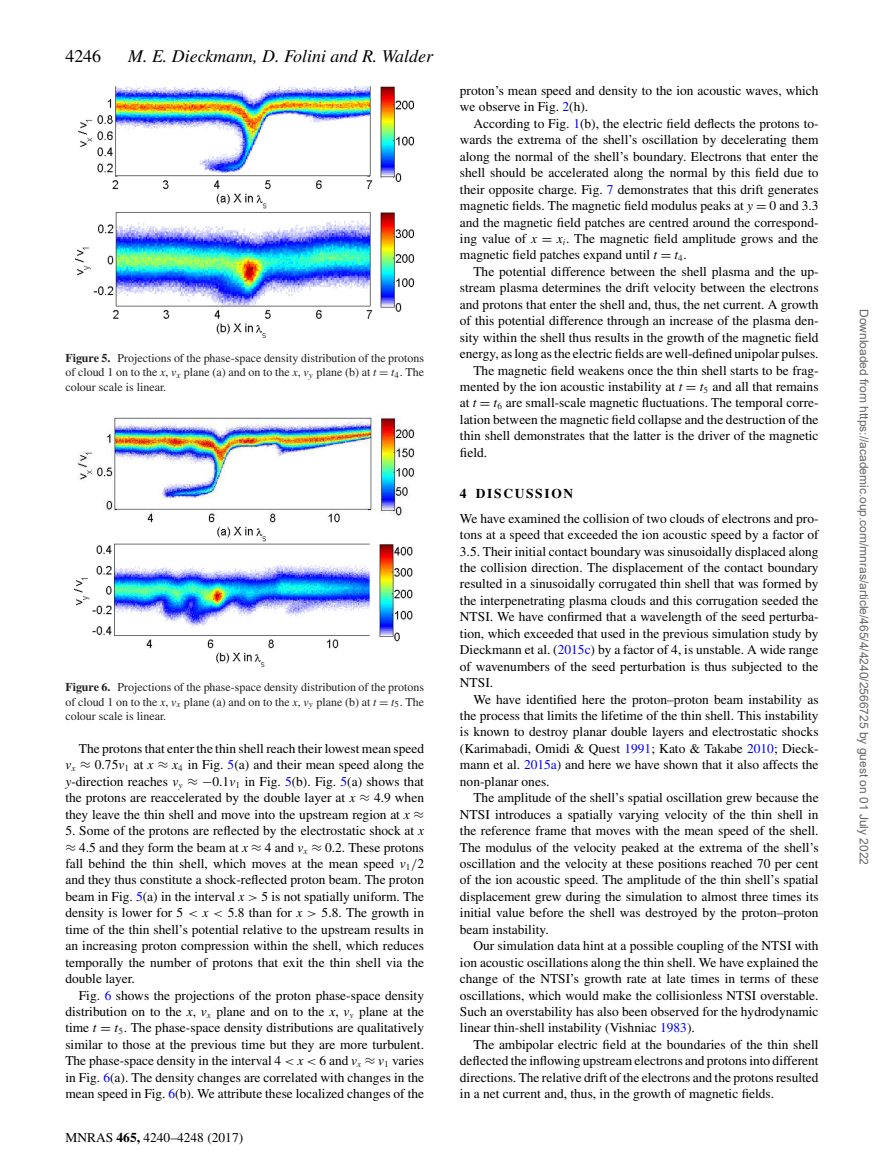
<style>
.page{position:relative;width:893px;height:1174px;background:#fff}
.page>*{position:absolute;margin:0;border:0;box-sizing:border-box;transform-origin:0 0}
.t1{font:italic 18px "Times";color:#000}
.t2{font:18px "Times";color:#000}
.t3{font:13.5px/16.5px "Times";color:#000;text-align:justify}
.t4{font:700 13.5px "Times";letter-spacing:.125em;color:#000}
.t5{font:12px/15px "Times";color:#231f20;text-align:justify}
.t6{font:12px "Arial";color:#666}
.s1{font-weight:700}
.s2{font-style:italic}
.s3{font-family:"MTSY"}
.s4{color:#00f}
.s5{font-family:"MTMI"}
</style>
<div class="page">
<img style="left:75px;top:86px;width:339px;height:251px">
<img style="left:74px;top:417px;width:341px;height:249px">
<h1 class="t2" style="left:65px;top:49px;width:37px">4246</h1>
<h1 class="t1" style="left:128px;top:49px;width:306px">M. E. Dieckmann, D. Folini and R. Walder</h1>
<p class="t5" style="left:65px;top:351px;width:360px"><span class="s1">Figure 5.</span> Projections of the phase-space density distribution of the protons of cloud 1 on to the <span class="s2">x</span>, <span class="s2">v</span><sub>x</sub> plane (a) and on to the <span class="s2">x</span>, <span class="s2">v</span><sub>y</sub> plane (b) at <span class="s2">t</span> <span class="s3">=</span> <span class="s2">t</span><sub>4</sub>. The colour scale is linear.</p>
<p class="t5" style="left:65px;top:680px;width:360px"><span class="s1">Figure 6.</span> Projections of the phase-space density distribution of the protons of cloud 1 on to the <span class="s2">x</span>, <span class="s2">v</span><sub>x</sub> plane (a) and on to the <span class="s2">x</span>, <span class="s2">v</span><sub>y</sub> plane (b) at <span class="s2">t</span> <span class="s3">=</span> <span class="s2">t</span><sub>5</sub>. The colour scale is linear.</p>
<p class="t3" style="left:65px;top:741px;width:360px;text-indent:13px">The protons that enter the thin shell reach their lowest mean speed <span class="s2">v</span><sub>x</sub> <span class="s3">≈</span> 0.75<span class="s2">v</span><sub>1</sub> at <span class="s2">x</span> <span class="s3">≈</span> <span class="s2">x</span><sub>4</sub> in Fig. <span class="s4">5</span>(a) and their mean speed along the <span class="s2">y</span>-direction reaches <span class="s2">v</span><sub>y</sub> <span class="s3">≈ −</span>0.1<span class="s2">v</span><sub>1</sub> in Fig. <span class="s4">5</span>(b). Fig. <span class="s4">5</span>(a) shows that the protons are reaccelerated by the double layer at <span class="s2">x</span> <span class="s3">≈</span> 4.9 when they leave the thin shell and move into the upstream region at <span class="s2">x</span> <span class="s3">≈</span></p>
<p class="t3" style="left:65px;top:823px;width:360px">5. Some of the protons are reflected by the electrostatic shock at <span class="s2">x </span><span class="s3">≈</span> 4.5 and they form the beam at <span class="s2">x</span> <span class="s3">≈</span> 4 and <span class="s2">v</span><sub>x</sub> <span class="s3">≈</span> 0.2. These protons fall behind the thin shell, which moves at the mean speed <span class="s2">v</span><sub>1</sub><span class="s5">/</span>2 and they thus constitute a shock-reflected proton beam. The proton beam in Fig. <span class="s4">5</span>(a) in the interval <span class="s2">x</span> <span class="s5">&gt;</span> 5 is not spatially uniform. The density is lower for 5 <span class="s5">&lt;</span> <span class="s2">x</span> <span class="s5">&lt;</span> 5.8 than for <span class="s2">x</span> <span class="s5">&gt;</span> 5.8. The growth in time of the thin shell’s potential relative to the upstream results in an increasing proton compression within the shell, which reduces temporally the number of protons that exit the thin shell via the double layer.</p>
<p class="t3" style="left:65px;top:988px;width:360px;text-indent:13px">Fig. <span class="s4">6</span> shows the projections of the proton phase-space density distribution on to the <span class="s2">x</span>, <span class="s2">v</span><sub>x</sub> plane and on to the <span class="s2">x</span>, <span class="s2">v</span><sub>y</sub> plane at the time <span class="s2">t</span> <span class="s3">=</span> <span class="s2">t</span><sub>5</sub>. The phase-space density distributions are qualitatively similar to those at the previous time but they are more turbulent.<br>The phase-space density in the interval 4 <span class="s5">&lt;</span> <span class="s2">x</span> <span class="s5">&lt;</span> 6 and <span class="s2">v</span><sub>x</sub> <span class="s3">≈</span> <span class="s2">v</span><sub>1</sub> varies in Fig. <span class="s4">6</span>(a). The density changes are correlated with changes in the mean speed in Fig. <span class="s4">6</span>(b). We attribute these localized changes of the</p>
<p class="t3" style="left:65px;top:1130px;width:179px">MNRAS <span class="s1">465,</span> 4240–4248 (2017)</p>
<p class="t3" style="left:460px;top:83px;width:360px">proton’s mean speed and density to the ion acoustic waves, which we observe in Fig. <span class="s4">2</span>(h).</p>
<p class="t3" style="left:460px;top:116px;width:360px;text-indent:13px">According to Fig. <span class="s4">1</span>(b), the electric field deflects the protons to&shy;wards the extrema of the shell’s oscillation by decelerating them along the normal of the shell’s boundary. Electrons that enter the shell should be accelerated along the normal by this field due to their opposite charge. Fig. <span class="s4">7</span> demonstrates that this drift generates magnetic fields. The magnetic field modulus peaks at <span class="s2">y</span> <span class="s3">=</span> 0 and 3.3 and the magnetic field patches are centred around the correspond&shy;ing value of <span class="s2">x</span> <span class="s3">=</span> <span class="s2">x</span><sub>i</sub>. The magnetic field amplitude grows and the magnetic field patches expand until <span class="s2">t</span> <span class="s3">=</span> <span class="s2">t</span><sub>4</sub>.</p>
<p class="t3" style="left:473px;top:264px;width:347px">The potential difference between the shell plasma and the up-</p>
<p class="t3" style="left:460px;top:281px;width:360px">stream plasma determines the drift velocity between the electrons</p>
<p class="t3" style="left:460px;top:297px;width:360px">and protons that enter the shell and, thus, the net current. A growth</p>
<p class="t3" style="left:460px;top:314px;width:360px">of this potential difference through an increase of the plasma den-</p>
<p class="t3" style="left:460px;top:330px;width:360px">sity within the shell thus results in the growth of the magnetic field</p>
<p class="t3" style="left:460px;top:346px;width:360px">energy, as long as the electric fields are well-defined unipolar pulses.</p>
<p class="t3" style="left:473px;top:363px;width:347px">The magnetic field weakens once the thin shell starts to be frag-</p>
<p class="t3" style="left:460px;top:379px;width:360px">mented by the ion acoustic instability at <span class="s2">t</span> <span class="s3">=</span> <span class="s2">t</span><sub>5</sub> and all that remains</p>
<p class="t3" style="left:460px;top:396px;width:360px">at <span class="s2">t</span> <span class="s3">=</span> <span class="s2">t</span><sub>6</sub> are small-scale magnetic fluctuations. The temporal corre-</p>
<p class="t3" style="left:460px;top:412px;width:360px">lation between the magnetic field collapse and the destruction of the</p>
<p class="t3" style="left:460px;top:429px;width:360px">thin shell demonstrates that the latter is the driver of the magnetic</p>
<p class="t3" style="left:460px;top:445px;width:29px">field.</p>
<p class="t4" style="left:460px;top:488px;width:115px">4 DISCUSSION</p>
<p class="t3" style="left:460px;top:511px;width:360px">We have examined the collision of two clouds of electrons and pro&shy;tons at a speed that exceeded the ion acoustic speed by a factor of 3.5. Their initial contact boundary was sinusoidally displaced along the collision direction. The displacement of the contact boundary resulted in a sinusoidally corrugated thin shell that was formed by the interpenetrating plasma clouds and this corrugation seeded the NTSI. We have confirmed that a wavelength of the seed perturba&shy;tion, which exceeded that used in the previous simulation study by Dieckmann et al. (<span class="s4">2015c</span>) by a factor of 4, is unstable. A wide range of wavenumbers of the seed perturbation is thus subjected to the NTSI.</p>
<p class="t3" style="left:460px;top:692px;width:360px;text-indent:13px">We have identified here the proton–proton beam instability as the process that limits the lifetime of the thin shell. This instability is known to destroy planar double layers and electrostatic shocks (Karimabadi, Omidi &amp; Quest <span class="s4">1991</span>; Kato &amp; Takabe <span class="s4">2010</span>; Dieck&shy;mann et al. <span class="s4">2015a</span>) and here we have shown that it also affects the non-planar ones.</p>
<p class="t3" style="left:460px;top:790px;width:360px;text-indent:13px">The amplitude of the shell’s spatial oscillation grew because the NTSI introduces a spatially varying velocity of the thin shell in the reference frame that moves with the mean speed of the shell.<br>The modulus of the velocity peaked at the extrema of the shell’s oscillation and the velocity at these positions reached 70 per cent of the ion acoustic speed. The amplitude of the thin shell’s spatial displacement grew during the simulation to almost three times its initial value before the shell was destroyed by the proton–proton beam instability.</p>
<p class="t3" style="left:460px;top:938px;width:360px;text-indent:13px">Our simulation data hint at a possible coupling of the NTSI with ion acoustic oscillations along the thin shell. We have explained the change of the NTSI’s growth rate at late times in terms of these oscillations, which would make the collisionless NTSI overstable.<br>Such an overstability has also been observed for the hydrodynamic linear thin-shell instability (Vishniac <span class="s4">1983</span>).</p>
<p class="t3" style="left:460px;top:1037px;width:360px;text-indent:13px">The ambipolar electric field at the boundaries of the thin shell deflected the inflowing upstream electrons and protons into different directions. The relative drift of the electrons and the protons resulted in a net current and, thus, in the growth of magnetic fields.</p>
<p class="t6" style="left:868px;top:309px;width:557px;rotate:90deg">Downloaded from https://academic.oup.com/mnras/article/465/4/4240/2566725 by guest on 01 July 2022</p>
</div>
